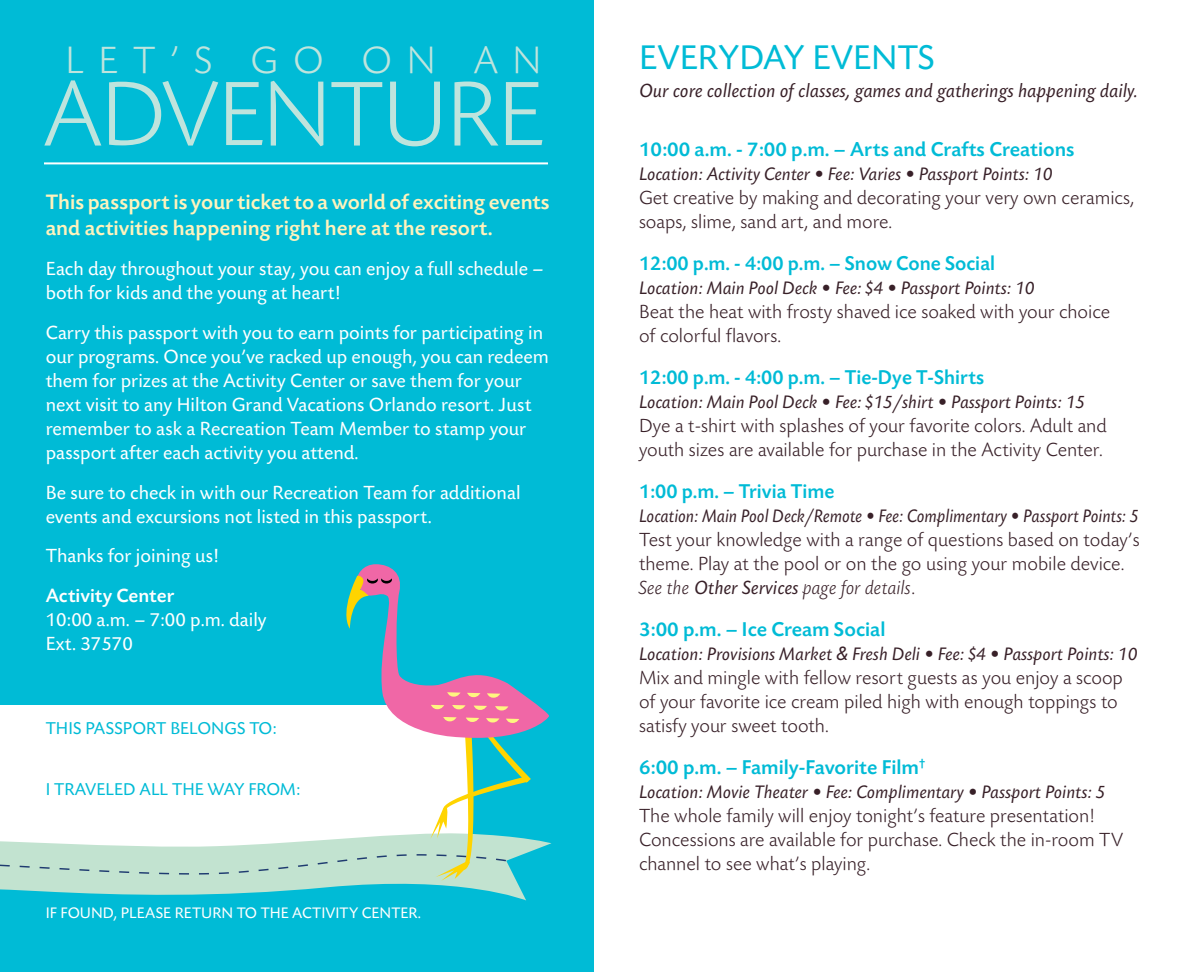
<style>
.page{position:relative;width:1188px;height:972px;background:#fff}
.page>*{position:absolute;margin:0;border:0;box-sizing:border-box;transform-origin:0 0}
.t1{font:300 96px "Today Sans BEF";letter-spacing:-.02em;color:#bfe4dd}
.t2{font:300 40px "Today Sans BEF";letter-spacing:.36em;color:#bfe4dd}
.t3{font:36px "Today Sans BEF";color:#00bbd6}
.t4{font:500 22px/26px "Today Sans BEF";color:#fff3bd}
.t5{font:500 21px "Today Sans BEF";color:#00bbd6}
.t6{font:300 20px/24px "Today Sans BEF";color:#382028}
.t7{font:20px/24px "Today Sans BEF";color:#fff}
.t8{font:italic 20px "Today Sans BEF";color:#382028}
.t9{font:500 20px "Today Sans BEF";color:#fff}
.t10{font:italic 19px "Today Sans BEF";color:#382028}
.t11{font:italic 19px "Today Sans BEF";color:#382028;scale:.93 1}
.t12{font:18px "Today Sans BEF";color:#00bbd6}
.t13{font:16px "Today Sans BEF";color:#fff}
.s1{font-style:italic}
.s2{font-weight:400;font-style:italic}
.s3{font-family:"Helvetica Neue LT Std"}
</style>
<div class="page">
<div style="left:0;top:0;width:594px;height:972px;background:#00bbd6"></div>
<svg style="left:0;top:564px;width:551px;height:337px"></svg>
<hr style="left:44px;top:162px;width:504px;height:2px;background:#fff">
<h2 class="t2" style="left:66px;top:39px;width:478px">LET’S GO ON AN</h2>
<h1 class="t1" style="left:44px;top:64px;width:502px">ADVENTURE</h1>
<p class="t4" style="left:46px;top:190px;width:506px">This passport is your ticket to a world of exciting events and activities happening right here at the resort.</p>
<p class="t7" style="left:46px;top:257px;width:499px">Each day throughout your stay, you can enjoy a full schedule – both for kids and the young at heart!</p>
<p class="t7" style="left:46px;top:321px;width:505px">Carry this passport with you to earn points for participating in our programs. Once you’ve racked up enough, you can redeem them for prizes at the Activity Center or save them for your next visit to any Hilton Grand Vacations Orlando resort. Just remember to ask a Recreation Team Member to stamp your passport after each activity you attend.</p>
<p class="t7" style="left:46px;top:481px;width:476px">Be sure to check in with our Recreation Team for additional events and excursions not listed in this passport.</p>
<p class="t7" style="left:46px;top:545px;width:175px">Thanks for joining us!</p>
<p class="t9" style="left:46px;top:585px;width:130px">Activity Center</p>
<p class="t7" style="left:46px;top:609px;width:223px">10:00 a.m. – 7:00 p.m. daily<br>Ext. 37570</p>
<p class="t12" style="left:46px;top:719px;width:233px">THIS PASSPORT BELONGS TO:</p>
<p class="t12" style="left:46px;top:780px;width:256px">I TRAVELED ALL THE WAY FROM:</p>
<p class="t13" style="left:46px;top:905px;width:377px">IF FOUND, PLEASE RETURN TO THE ACTIVITY CENTER.</p>
<h3 class="t3" style="left:639px;top:38px;width:297px">EVERYDAY EVENTS</h3>
<p class="t8" style="left:639px;top:80px;width:500px">Our core collection of classes, games and gatherings happening daily.</p>
<p class="t5" style="left:639px;top:138px;width:437px">10:00 a.m. - 7:00 p.m. – Arts and Crafts Creations</p>
<p class="t10" style="left:639px;top:164px;width:415px">Location: Activity Center • Fee: Varies • Passport Points: 10</p>
<p class="t6" style="left:639px;top:186px;width:497px">Get creative by making and decorating your very own ceramics, soaps, slime, sand art, and more.</p>
<p class="t5" style="left:639px;top:252px;width:358px">12:00 p.m. - 4:00 p.m. – Snow Cone Social</p>
<p class="t10" style="left:639px;top:278px;width:397px">Location: Main Pool Deck • Fee: $4 • Passport Points: 10</p>
<p class="t6" style="left:639px;top:300px;width:473px">Beat the heat with frosty shaved ice soaked with your choice of colorful flavors.</p>
<p class="t5" style="left:639px;top:366px;width:347px">12:00 p.m. - 4:00 p.m. – Tie-Dye T-Shirts</p>
<p class="t10" style="left:639px;top:392px;width:448px">Location: Main Pool Deck • Fee: $15/shirt • Passport Points: 15</p>
<p class="t6" style="left:639px;top:414px;width:469px">Dye a t-shirt with splashes of your favorite colors. Adult and youth sizes are available for purchase in the Activity Center.</p>
<p class="t5" style="left:639px;top:480px;width:197px">1:00 p.m. – Trivia Time</p>
<p class="t11" style="left:639px;top:506px;width:539px">Location: Main Pool Deck/Remote • Fee: Complimentary • Passport Points: 5</p>
<p class="t6" style="left:639px;top:528px;width:502px">Test your knowledge with a range of questions based on today’s theme. Play at the pool or on the go using your mobile device.<br><span class="s1">See the</span> <span class="s2">Other Services</span> <span class="s1">page for details</span>.</p>
<p class="t5" style="left:639px;top:618px;width:248px">3:00 p.m. – Ice Cream Social</p>
<p class="t10" style="left:639px;top:644px;width:500px">Location: Provisions Market <span class="s3">&amp;</span> Fresh Deli • Fee: $4 • Passport Points: 10</p>
<p class="t6" style="left:639px;top:666px;width:485px">Mix and mingle with fellow resort guests as you enjoy a scoop of your favorite ice cream piled high with enough toppings to satisfy your sweet tooth.</p>
<p class="t5" style="left:639px;top:756px;width:288px">6:00 p.m. – Family-Favorite Film<sup>†</sup></p>
<p class="t10" style="left:639px;top:782px;width:468px">Location: Movie Theater • Fee: Complimentary • Passport Points: 5</p>
<p class="t6" style="left:639px;top:804px;width:486px">The whole family will enjoy tonight’s feature presentation!<br>Concessions are available for purchase. Check the in-room TV channel to see what’s playing.</p>
</div>
